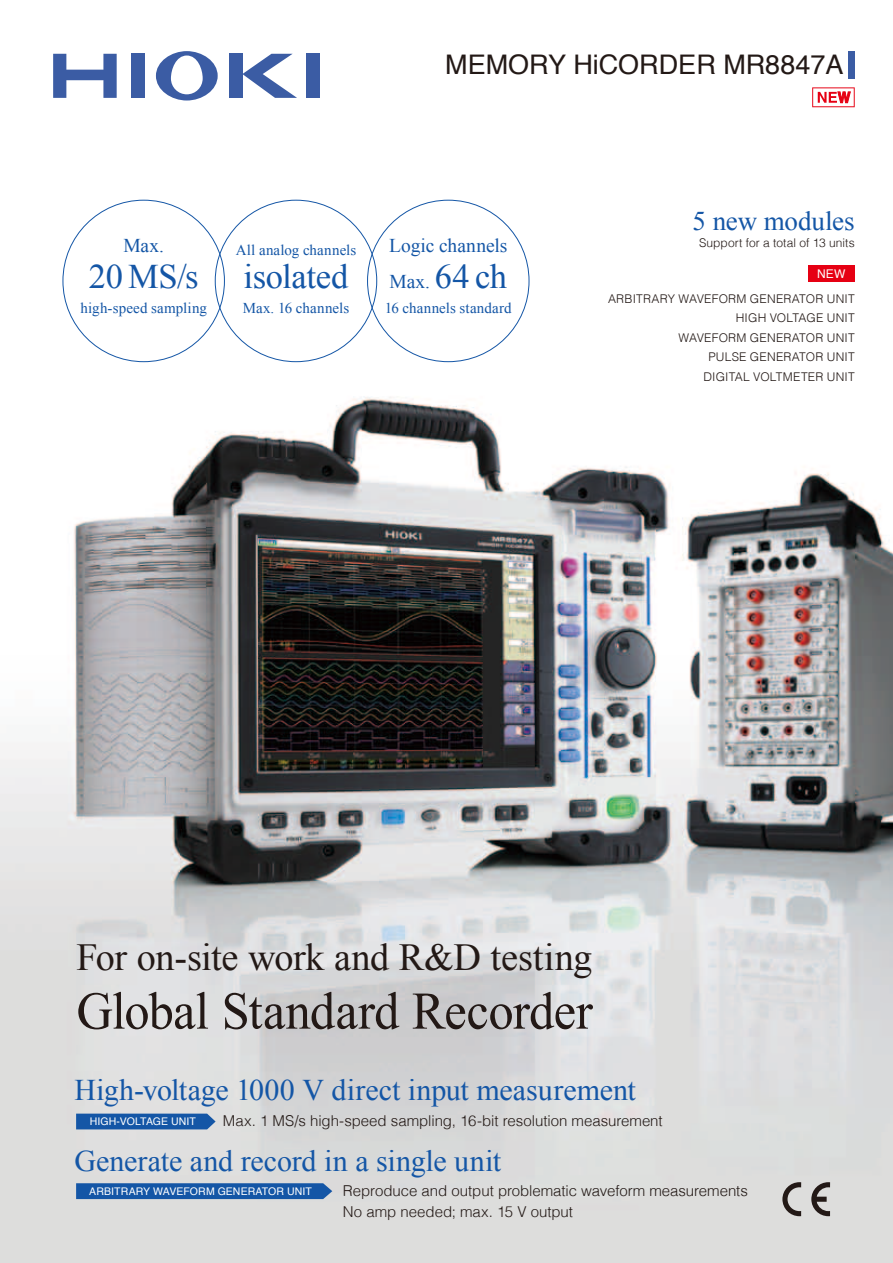
<style>
.page{position:relative;width:893px;height:1263px;background:#fff}
.page>*{position:absolute;margin:0;border:0;box-sizing:border-box;transform-origin:0 0}
.t1{font:52.95px "Times New Roman";letter-spacing:-.01em;color:#231916;scale:.95 1}
.t2{font:38.25px "Times New Roman";letter-spacing:-.01em;color:#231916}
.t3{font:34.5px "Times New Roman";letter-spacing:-.01em;color:#1456a6}
.t4{font:30px "Times New Roman";letter-spacing:-.005em;color:#1456a6}
.t5{font:27px "Helvetica";color:#231916}
.t6{font:27px "Times New Roman";letter-spacing:-.005em;color:#1456a6}
.t7{font:19.5px/35.4px "Times New Roman";color:#1456a6}
.t8{font:300 15px/21px "Helvetica";letter-spacing:-.005em;color:#231916}
.t9{font:15px "Times New Roman";letter-spacing:.01em;color:#1456a6}
.t10{font:300 12px/19.5px "Helvetica";letter-spacing:.015em;color:#231916;text-align:right}
.t11{font:12px "Helvetica";color:#fff}
.t12{font:10.5px "Helvetica";letter-spacing:.01em;color:#fff}
.s1{font-size:34.5px}
</style>
<div class="page">
<img style="left:0;top:396px;width:893px;height:867px">
<div style="left:848px;top:51px;width:7px;height:27px;background:#3b5ca4"></div>
<svg style="left:782px;top:1182px;width:19px;height:34px"></svg>
<svg style="left:811px;top:1182px;width:19px;height:34px"></svg>
<svg style="left:53px;top:54px;width:64px;height:44px"></svg>
<div style="left:131px;top:54px;width:13px;height:44px;background:#3b5ca4"></div>
<svg style="left:156px;top:51px;width:62px;height:50px"></svg>
<div style="left:229px;top:54px;width:13px;height:44px;background:#3b5ca4"></div>
<svg style="left:242px;top:54px;width:55px;height:44px"></svg>
<div style="left:306px;top:54px;width:13px;height:44px;background:#3b5ca4"></div>
<svg style="left:812px;top:87px;width:43px;height:20px"></svg>
<div style="left:808px;top:266px;width:47px;height:16px;background:#e60013"></div>
<svg style="left:76px;top:1183px;width:256px;height:16px;background:#1a5aa7"></svg>
<svg style="left:76px;top:1113px;width:140px;height:16px;background:#225faa"></svg>
<h3 class="t5" style="left:445px;top:44px;width:400px">MEMORY HiCORDER MR8847A</h3>
<h3 class="t7" style="left:123px;top:228px;width:42px">Max.</h3>
<h3 class="t3" style="left:89px;top:253px;width:111px">20 MS/s</h3>
<p class="t9" style="left:80px;top:298px;width:128px">high-speed sampling</p>
<p class="t9" style="left:236px;top:240px;width:122px">All analog channels</p>
<h3 class="t3" style="left:243px;top:253px;width:107px">isolated</h3>
<p class="t9" style="left:243px;top:298px;width:108px">Max. 16 channels</p>
<h3 class="t7" style="left:389px;top:228px;width:120px">Logic channels<br>Max. <span class="s1">64 ch</span></h3>
<p class="t9" style="left:385px;top:298px;width:128px">16 channels standard</p>
<h3 class="t6" style="left:692px;top:202px;width:164px">5 new modules</h3>
<p class="t10" style="left:699px;top:233px;width:157px">Support for a total of 13 units</p>
<p class="t11" style="left:817px;top:264px;width:30px">NEW</p>
<p class="t10" style="left:608px;top:288px;width:248px">ARBITRARY WAVEFORM GENERATOR UNIT<br>HIGH VOLTAGE UNIT<br>WAVEFORM GENERATOR UNIT<br>PULSE GENERATOR UNIT<br>DIGITAL VOLTMETER UNIT</p>
<h2 class="t2" style="left:77px;top:932px;width:517px">For on-site work and R&amp;D testing</h2>
<h1 class="t1" style="left:77px;top:975px;width:545px">Global Standard Recorder</h1>
<h3 class="t4" style="left:74px;top:1070px;width:563px">High-voltage 1000 V direct input measurement</h3>
<p class="t8" style="left:223px;top:1109px;width:441px">Max. 1 MS/s high-speed sampling, 16-bit resolution measurement</p>
<h3 class="t4" style="left:74px;top:1140px;width:428px">Generate and record in a single unit</h3>
<p class="t8" style="left:343px;top:1179px;width:406px">Reproduce and output problematic waveform measurements<br>No amp needed; max. 15 V output</p>
<p class="t12" style="left:90px;top:1113px;width:108px">HIGH-VOLTAGE UNIT</p>
<p class="t12" style="left:89px;top:1183px;width:224px">ARBITRARY WAVEFORM GENERATOR UNIT</p>
</div>
